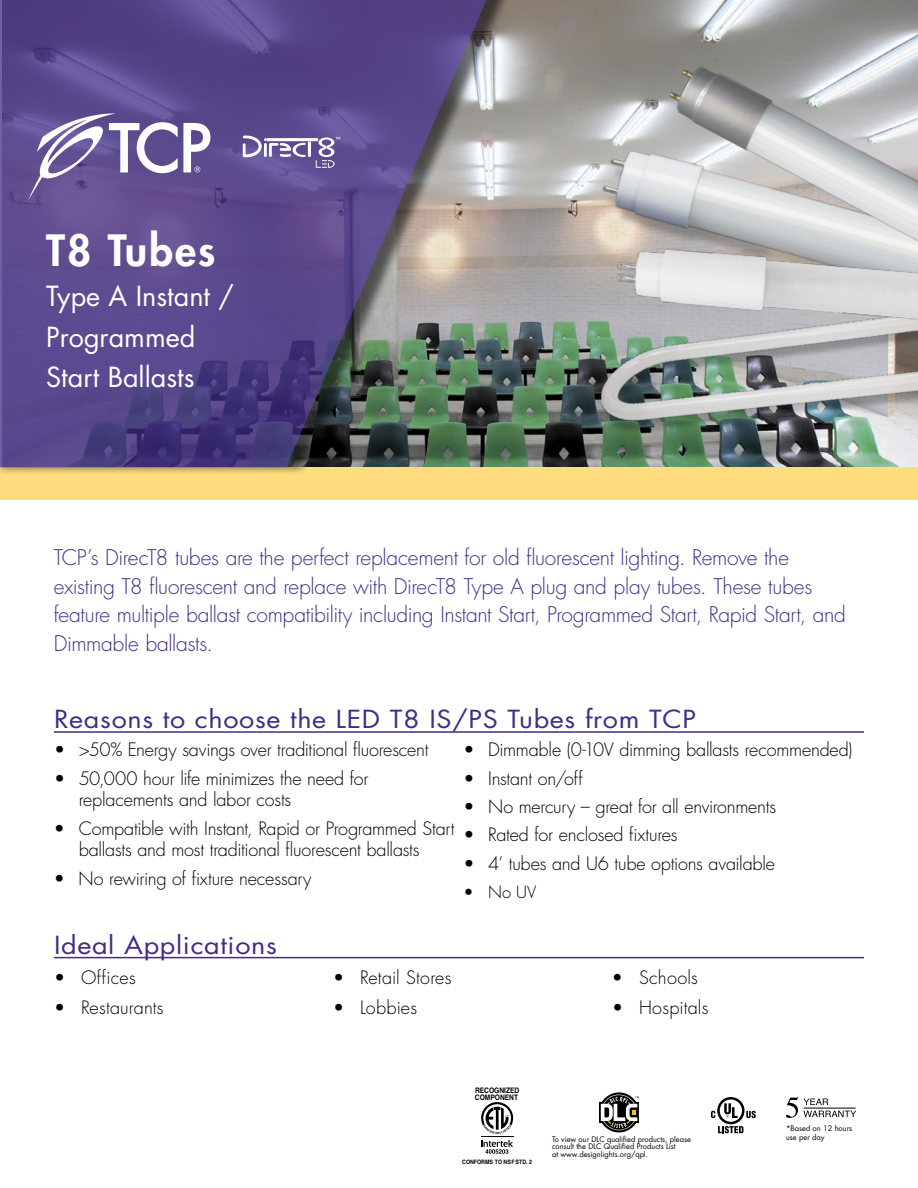
<style>
.page{position:relative;width:918px;height:1188px;background:#fff}
.page>*{position:absolute;margin:0;border:0;box-sizing:border-box;transform-origin:0 0}
.t1{font:800 42px "Futura Std";letter-spacing:.05em;color:#fff}
.t2{font:27px/40.5px "Futura Std";color:#fff}
.t3{font:24.3px "Futura Std";letter-spacing:.025em;color:#422c88;scale:1.11 1}
.t4{font:300 21px/28.5px "Futura Std";letter-spacing:-.015em;color:#422c88}
.t5{font:300 18px/21.6px "Futura Std";letter-spacing:-.01em;color:#000}
.t6{font:300 18px "Futura Std";letter-spacing:.01em;color:#000}
.t7{font:300 18px "Futura Std";letter-spacing:.015em;color:#000}
.t8{font:300 16.5px "Futura Std";color:#000}
.t9{font:700 7.65px/7.5px "Helvetica";color:#000;scale:.88 1}
.t10{font:7.5px/7.5px "Futura Std";color:#000}
.t11{font:700 6px "Helvetica";color:#000;scale:.88 1}
</style>
<div class="page">
<img style="left:514px;top:0;width:404px;height:467px">
<div style="left:0;top:467px;width:918px;height:33px;background:#ffdd7e"></div>
<div style="left:0;top:0;width:514px;height:476px;background:#000;opacity:.75"></div>
<svg style="left:0;top:0;width:492px;height:467px;background:#5f5485"></svg>
<svg style="left:243px;top:136px;width:97px;height:32px"></svg>
<hr style="left:54px;top:731px;width:810px;height:2px;background:#422c88">
<hr style="left:54px;top:957px;width:810px;height:1px;background:#422c88">
<img style="left:585px;top:279px;width:333px;height:188px">
<img style="left:593px;top:137px;width:70px;height:160px">
<img style="left:612px;top:239px;width:306px;height:89px">
<svg style="left:28px;top:113px;width:183px;height:88px"></svg>
<img style="left:663px;top:57px;width:255px;height:185px">
<svg style="left:786px;top:1097px;width:70px;height:21px"></svg>
<svg style="left:599px;top:1092px;width:40px;height:40px"></svg>
<svg style="left:711px;top:1097px;width:45px;height:36px"></svg>
<hr style="left:481px;top:1137px;width:32px;height:1px;background:#000">
<svg style="left:481px;top:1140px;width:32px;height:14px"></svg>
<svg style="left:481px;top:1102px;width:32px;height:32px"></svg>
<h1 class="t1" style="left:46px;top:224px;width:171px">T8 Tubes</h1>
<h2 class="t2" style="left:46px;top:276px;width:189px">Type A Instant /<br>Programmed<br>Start Ballasts</h2>
<p class="t4" style="left:54px;top:544px;width:794px">TCP’s DirecT8 tubes are the perfect replacement for old fluorescent lighting. Remove the existing T8 fluorescent and replace with DirecT8 Type A plug and play tubes. These tubes feature multiple ballast compatibility including Instant Start, Programmed Start, Rapid Start, and Dimmable ballasts.</p>
<h3 class="t3" style="left:54px;top:704px;width:580px">Reasons to choose the LED T8 IS/PS Tubes from TCP</h3>
<p class="t5" style="left:54px;top:740px;width:376px">• &gt;50% Energy savings over traditional fluorescent</p>
<p class="t5" style="left:79px;top:768px;width:291px;text-indent:-25px">• 50,000 hour life minimizes the need for replacements and labor costs</p>
<p class="t5" style="left:54px;top:818px;width:402px;text-align:center">• Compatible with Instant, Rapid or Programmed Start ballasts and most traditional fluorescent ballasts</p>
<p class="t5" style="left:54px;top:868px;width:259px">• No rewiring of fixture necessary</p>
<p class="t5" style="left:463px;top:740px;width:391px">• Dimmable (0-10V dimming ballasts recommended)</p>
<p class="t5" style="left:463px;top:768px;width:121px">• Instant on/off</p>
<p class="t5" style="left:463px;top:796px;width:314px">• No mercury – great for all environments</p>
<p class="t5" style="left:463px;top:825px;width:216px">• Rated for enclosed fixtures</p>
<p class="t5" style="left:463px;top:853px;width:313px">• 4’ tubes and U6 tube options available</p>
<p class="t8" style="left:464px;top:882px;width:74px">• No UV</p>
<h3 class="t3" style="left:54px;top:929px;width:202px">Ideal Applications</h3>
<p class="t7" style="left:54px;top:966px;width:83px">• Offices</p>
<p class="t5" style="left:54px;top:997px;width:111px">• Restaurants</p>
<p class="t6" style="left:333px;top:966px;width:120px">• Retail Stores</p>
<p class="t6" style="left:333px;top:996px;width:86px">• Lobbies</p>
<p class="t7" style="left:612px;top:966px;width:88px">• Schools</p>
<p class="t6" style="left:612px;top:996px;width:98px">• Hospitals</p>
<p class="t9" style="left:475px;top:1087px;width:52px">RECOGNIZED<br>COMPONENT</p>
<p class="t11" style="left:462px;top:1158px;width:81px">CONFORMS TO NSF STD. 2</p>
<p class="t10" style="left:786px;top:1125px;width:68px">*Based on 12 hours</p>
<p class="t10" style="left:552px;top:1135px;width:141px">To view our DLC qualified products, please</p>
<p class="t10" style="left:786px;top:1134px;width:40px">use per day</p>
<p class="t10" style="left:552px;top:1143px;width:125px">consult the DLC Qualified Products List at www.designlights.org/qpl.</p>
</div>
